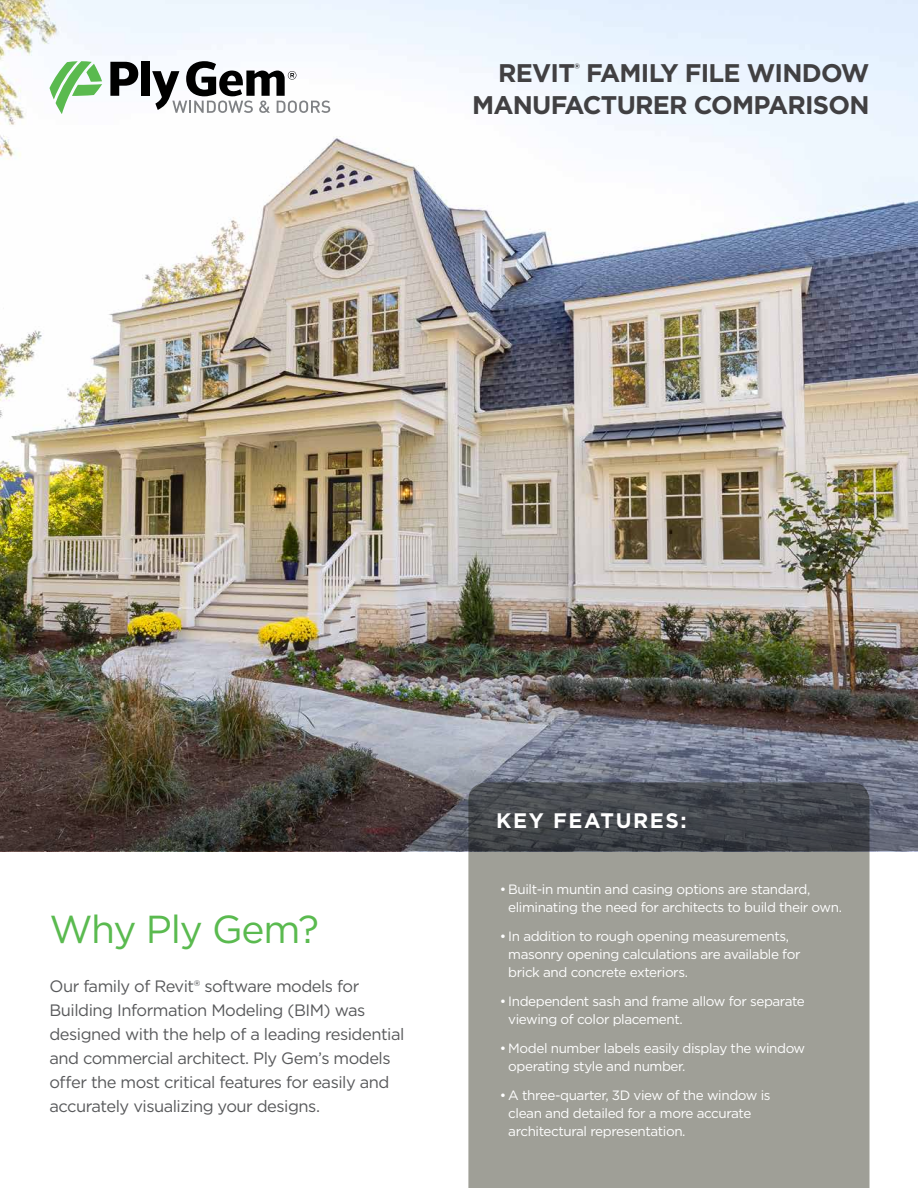
<style>
.page{position:relative;width:918px;height:1188px;background:#fff}
.page>*{position:absolute;margin:0;border:0;box-sizing:border-box;transform-origin:0 0}
.t1{font:39px "Gotham";letter-spacing:-.03em;color:#5aba4f}
.t2{font:700 25.5px/31.5px "Gotham";letter-spacing:-.03em;color:#414042;text-align:right}
.t3{font:700 21px "Gotham";letter-spacing:.075em;color:#fff}
.t4{font:16.5px/24px "Gotham";letter-spacing:-.03em;color:#58595b}
.t5{font:13.5px/18px "Gotham";letter-spacing:-.03em;color:#fff}
</style>
<div class="page">
<img style="left:0;top:0;width:918px;height:616px">
<img style="left:0;top:616px;width:918px;height:235px">
<svg style="left:468px;top:782px;width:402px;height:406px;background:#8f8f8a"></svg>
<svg style="left:50px;top:62px;width:52px;height:52px"></svg>
<svg style="left:110px;top:62px;width:28px;height:34px"></svg>
<div style="left:141px;top:62px;width:8px;height:34px;background:#000"></div>
<svg style="left:152px;top:62px;width:178px;height:51px"></svg>
<h2 class="t2" style="left:472px;top:57px;width:399px">REVIT<sup>®</sup> FAMILY FILE WINDOW<br>MANUFACTURER COMPARISON</h2>
<h1 class="t1" style="left:50px;top:904px;width:271px">Why Ply Gem?</h1>
<p class="t4" style="left:50px;top:974px;width:356px">Our family of Revit® software models for Building Information Modeling (BIM) was designed with the help of a leading residential and commercial architect. Ply Gem’s models offer the most critical features for easily and accurately visualizing your designs.</p>
<h3 class="t3" style="left:496px;top:806px;width:192px">KEY FEATURES:</h3>
<p class="t5" style="left:508px;top:880px;width:335px;text-indent:-8px">• Built-in muntin and casing options are standard, eliminating the need for architects to build their own.</p>
<p class="t5" style="left:508px;top:927px;width:294px;text-indent:-8px">• In addition to rough opening measurements, masonry opening calculations are available for brick and concrete exteriors.</p>
<p class="t5" style="left:508px;top:992px;width:298px;text-indent:-8px">• Independent sash and frame allow for separate viewing of color placement.</p>
<p class="t5" style="left:508px;top:1039px;width:299px;text-indent:-8px">• Model number labels easily display the window operating style and number.</p>
<p class="t5" style="left:508px;top:1086px;width:264px;text-indent:-8px">• A three-quarter, 3D view of the window is clean and detailed for a more accurate architectural representation.</p>
</div>
